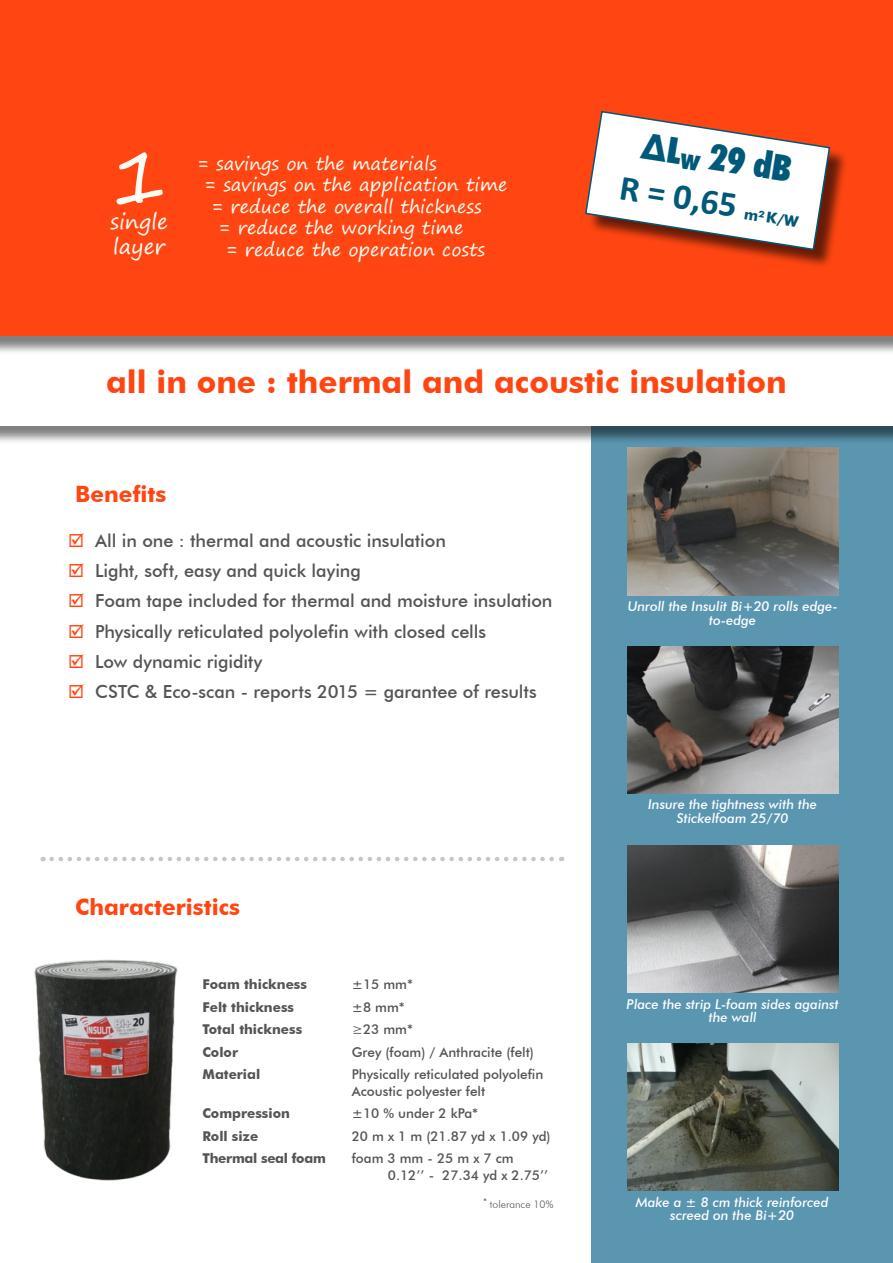
<style>
.page{position:relative;width:893px;height:1263px;background:#fff}
.page>*{position:absolute;margin:0;border:0;box-sizing:border-box;transform-origin:0 0}
.t1{font:76.5px "Segoe Print";color:#fdfbf2}
.t2{font:900 condensed 36px "Futura BT";color:#005978}
.t3{font:700 36px "Calibri";color:#005978}
.t4{font:700 31.5px "Futura BT";color:#ff4612}
.t5{font:700 22.5px "Futura BT";color:#ff4612}
.t6{font:21px "Segoe Print";color:#fdfbf2}
.t7{font:500 18px/30.2px "Futura BT";letter-spacing:-.005em;color:#555454}
.t8{font:18px "Segoe Print";color:#fdfbf2}
.t9{font:700 15px "Futura BT";color:#005978}
.t10{font:500 13.5px/16.2px "Futura BT";color:#555454}
.t11{font:italic 500 13.5px/13.5px "Futura BT";color:#fff;text-align:center}
.t12{font:700 13.5px "Futura BT";color:#555454}
.t13{font:700 13.5px "Futura BT";letter-spacing:-.02em;color:#555454}
.t14{font:300 10.5px "Futura BT";color:#575756}
.s1{font-weight:400}
</style>
<div class="page">
<div style="left:591px;top:404px;width:302px;height:859px;background:#5b96b0"></div>
<div style="left:0;top:338px;width:893px;height:106px;background:#000;opacity:.5"></div>
<div style="left:0;top:336px;width:893px;height:89px;background:#fff"></div>
<div style="left:0;top:0;width:893px;height:355px;background:#000;opacity:.5"></div>
<div style="left:0;top:0;width:893px;height:336px;background:#ff4612"></div>
<img style="left:627px;top:845px;width:211px;height:147px">
<img style="left:627px;top:1043px;width:211px;height:148px">
<img style="left:627px;top:646px;width:211px;height:148px">
<img style="left:627px;top:448px;width:211px;height:147px">
<img style="left:34px;top:959px;width:144px;height:222px">
<svg style="left:52px;top:857px;width:510px;height:4px"></svg>
<div style="left:587px;top:113px;width:261px;height:156px;background:#000;opacity:.6"></div>
<svg style="left:585px;top:110px;width:246px;height:141px"></svg>
<h1 class="t1" style="left:111px;top:108px;width:57px">1</h1>
<p class="t6" style="left:113px;top:228px;width:54px">layer</p>
<p class="t6" style="left:110px;top:203px;width:59px">single</p>
<p class="t8" style="left:198px;top:147px;width:241px">= savings on the materials</p>
<p class="t8" style="left:205px;top:169px;width:304px">= savings on the application time</p>
<p class="t8" style="left:212px;top:190px;width:271px">= reduce the overall thickness</p>
<p class="t8" style="left:219px;top:212px;width:246px">= reduce the working time</p>
<p class="t8" style="left:226px;top:233px;width:260px">= reduce the operation costs</p>
<h2 class="t2" style="left:645px;top:124px;width:153px;rotate:9deg">∆L<sub>w</sub> 29 dB</h2>
<h2 class="t3" style="left:624px;top:162px;width:120px;rotate:9deg">R = 0,65</h2>
<p class="t9" style="left:746px;top:204px;width:56px;rotate:9deg">m²K/W</p>
<h3 class="t4" style="left:106px;top:362px;width:682px">all in one : thermal and acoustic insulation</h3>
<p class="t5" style="left:75px;top:480px;width:93px">Benefits</p>
<p class="t7" style="left:95px;top:526px;width:459px">All in one : thermal and acoustic insulation<br>Light, soft, easy and quick laying<br>Foam tape included for thermal and moisture insulation Physically reticulated polyolefin with closed cells<br>Low dynamic rigidity<br>CSTC &amp; Eco-scan - reports 2015 = garantee of results</p>
<p class="t5" style="left:75px;top:893px;width:166px">Characteristics</p>
<p class="t12" style="left:202px;top:976px;width:106px">Foam thickness</p>
<p class="t10" style="left:352px;top:976px;width:63px">±15 mm*</p>
<p class="t12" style="left:202px;top:999px;width:93px">Felt thickness</p>
<p class="t10" style="left:352px;top:999px;width:55px">±8 mm*</p>
<p class="t12" style="left:202px;top:1021px;width:101px">Total thickness</p>
<p class="t10" style="left:352px;top:1021px;width:63px"><span class="s1">≥</span>23 mm*</p>
<p class="t12" style="left:202px;top:1044px;width:37px">Color</p>
<p class="t10" style="left:352px;top:1044px;width:184px">Grey (foam) / Anthracite (felt)</p>
<p class="t12" style="left:202px;top:1066px;width:59px">Material</p>
<p class="t10" style="left:352px;top:1066px;width:193px">Physically reticulated polyolefin<br>Acoustic polyester felt</p>
<p class="t12" style="left:202px;top:1105px;width:89px">Compression</p>
<p class="t10" style="left:352px;top:1105px;width:128px">±10 % under 2 kPa*</p>
<p class="t12" style="left:202px;top:1128px;width:57px">Roll size</p>
<p class="t10" style="left:352px;top:1128px;width:200px">20 m x 1 m (21.87 yd x 1.09 yd)</p>
<p class="t13" style="left:202px;top:1150px;width:125px">Thermal seal foam</p>
<p class="t10" style="left:352px;top:1150px;width:163px">foam 3 mm - 25 m x 7 cm</p>
<p class="t10" style="left:388px;top:1167px;width:162px">0.12’’ - 27.34 yd x 2.75’’</p>
<p class="t14" style="left:483px;top:1198px;width:71px"><sup>*</sup> tolerance 10%</p>
<p class="t11" style="left:628px;top:599px;width:211px">Unroll the Insulit Bi+20 rolls edge&shy;to-edge</p>
<p class="t11" style="left:648px;top:798px;width:170px">Insure the tightness with the<br>Stickelfoam 25/70</p>
<p class="t11" style="left:627px;top:997px;width:214px">Place the strip L-foam sides against the wall</p>
<p class="t11" style="left:636px;top:1195px;width:194px">Make a ± 8 cm thick reinforced screed on the Bi+20</p>
</div>
